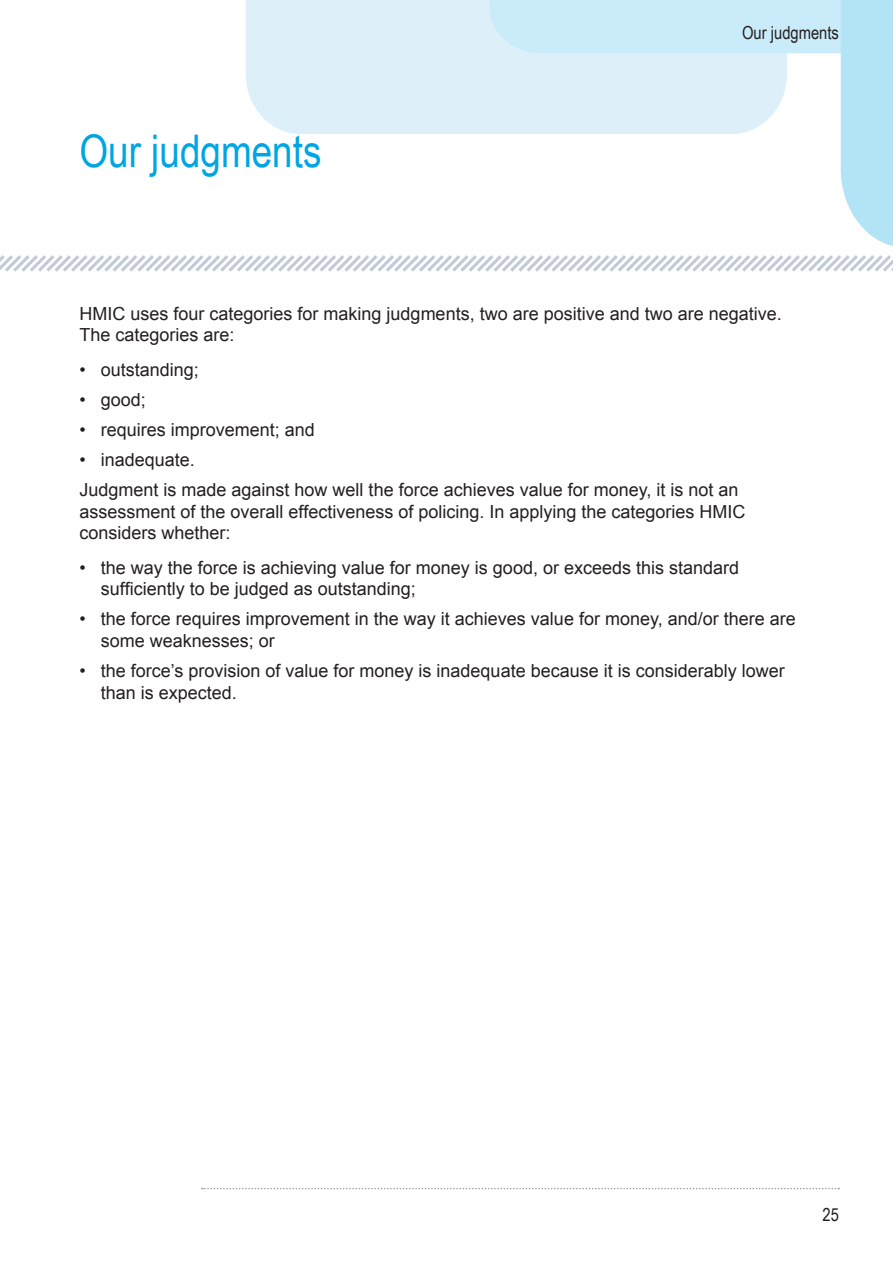
<style>
.page{position:relative;width:893px;height:1263px;background:#fff}
.page>*{position:absolute;margin:0;border:0;box-sizing:border-box;transform-origin:0 0}
.Heading_1{font:45px "Arial Narrow";color:#00a5e3}
.Bullet_list{font:18px/21.6px "Arial";color:#231f20}
.Paragraph{font:18px/21.6px "Arial";color:#231f20}
.t1{font:18px "Arial Narrow";color:#231f20}
</style>
<div class="page">
<svg style="left:0;top:0;width:893px;height:272px"></svg>
<svg style="left:202px;top:1188px;width:637px;height:1px"></svg>
<p class="Heading_1" style="left:80px;top:118px;width:244px">Our judgments</p>
<p class="t1" style="left:742px;top:19px;width:98px">Our judgments</p>
<p class="Paragraph" style="left:80px;top:303px;width:704px">HMIC uses four categories for making judgments, two are positive and two are negative.<br>The categories are:</p>
<p class="Bullet_list" style="left:80px;top:359px;width:121px">• outstanding;</p>
<p class="Bullet_list" style="left:80px;top:389px;width:68px">• good;</p>
<p class="Bullet_list" style="left:80px;top:419px;width:237px">• requires improvement; and</p>
<p class="Bullet_list" style="left:80px;top:449px;width:117px">• inadequate.</p>
<p class="Paragraph" style="left:80px;top:479px;width:667px">Judgment is made against how well the force achieves value for money, it is not an assessment of the overall effectiveness of policing. In applying the categories HMIC considers whether:</p>
<p class="Bullet_list" style="left:101px;top:557px;width:640px;text-indent:-21px">• the way the force is achieving value for money is good, or exceeds this standard sufficiently to be judged as outstanding;</p>
<p class="Bullet_list" style="left:101px;top:608px;width:696px;text-indent:-21px">• the force requires improvement in the way it achieves value for money, and/or there are some weaknesses; or</p>
<p class="Bullet_list" style="left:101px;top:660px;width:685px;text-indent:-21px">• the force’s provision of value for money is inadequate because it is considerably lower than is expected.</p>
<p class="t1" style="left:822px;top:1202px;width:18px">25</p>
</div>
